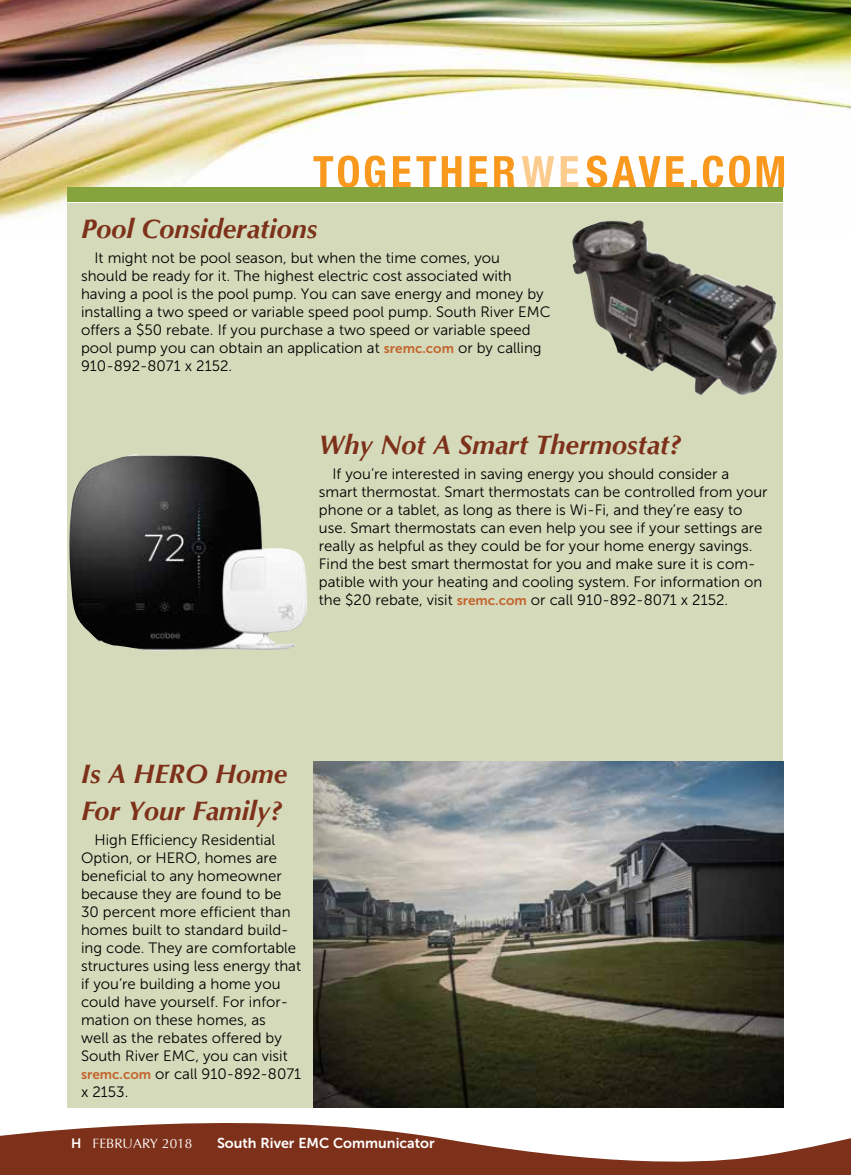
<style>
.page{position:relative;width:851px;height:1175px;background:#fff}
.page>*{position:absolute;margin:0;border:0;box-sizing:border-box;transform-origin:0 0}
.t1{font:italic 700 27px/37.5px "Optima";color:#7e311a}
.t2{font:15px/18px "Museo Sans 300";color:#000}
.t3{font:14.25px "Museo Sans 700";color:#fff}
.t4{font:13.5px "Optima";color:#fff}
.s1{font-family:"Museo Sans 700";font-size:13.5px;color:#c3632d}
.s2{font-family:"Museo Sans 700"}
</style>
<div class="page">
<svg style="left:0;top:1103px;width:850px;height:71px;fill:#7e311a"></svg>
<img style="left:0;top:0;width:850px;height:235px">
<svg style="left:313px;top:155px;width:46px;height:32px"></svg>
<svg style="left:365px;top:155px;width:20px;height:32px"></svg>
<svg style="left:393px;top:156px;width:17px;height:31px"></svg>
<svg style="left:416px;top:156px;width:45px;height:31px"></svg>
<svg style="left:469px;top:156px;width:18px;height:31px"></svg>
<svg style="left:494px;top:156px;width:21px;height:31px"></svg>
<svg style="left:522px;top:156px;width:32px;height:31px"></svg>
<svg style="left:560px;top:156px;width:18px;height:31px"></svg>
<svg style="left:586px;top:155px;width:74px;height:32px"></svg>
<svg style="left:666px;top:156px;width:17px;height:31px"></svg>
<div style="left:691px;top:180px;width:6px;height:7px;background:#f8991d"></div>
<svg style="left:702px;top:155px;width:21px;height:32px"></svg>
<svg style="left:729px;top:155px;width:21px;height:32px"></svg>
<svg style="left:756px;top:156px;width:28px;height:31px"></svg>
<div style="left:68px;top:187px;width:715px;height:15px;background:#86a43d"></div>
<div style="left:68px;top:203px;width:715px;height:904px;background:#d5dbba"></div>
<img style="left:67px;top:454px;width:241px;height:197px">
<img style="left:572px;top:220px;width:205px;height:175px">
<img style="left:313px;top:761px;width:470px;height:346px">
<h1 class="t1" style="left:81px;top:210px;width:238px">Pool Considerations</h1>
<p class="t2" style="left:81px;top:249px;width:471px;text-indent:14px">It might not be pool season, but when the time comes, you<br>should be ready for it. The highest electric cost associated with having a pool is the pool pump. You can save energy and money by installing a two speed or variable speed pool pump. South River EMC offers a $50 rebate. If you purchase a two speed or variable speed pool pump you can obtain an application at <span class="s1">sremc.com</span> or by calling 910-892-8071 x 2152.</p>
<h1 class="t1" style="left:319px;top:426px;width:364px">Why Not A Smart Thermostat?</h1>
<p class="t2" style="left:319px;top:465px;width:450px;text-indent:14px">If you’re interested in saving energy you should consider a smart thermostat. Smart thermostats can be controlled from your phone or a tablet, as long as there is Wi-Fi, and they’re easy to use. Smart thermostats can even help you see if your settings are really as helpful as they could be for your home energy savings.<br>Find the best smart thermostat for you and make sure it is com&shy;patible with your heating and cooling system. For information on the $20 rebate, visit <span class="s1">sremc.com</span> or call 910-892-8071 x 2152.</p>
<h1 class="t1" style="left:81px;top:755px;width:208px">Is A HERO Home<br>For Your Family?</h1>
<p class="t2" style="left:81px;top:831px;width:222px;text-indent:14px">High Efficiency Residential<br>Option, or HERO, homes are beneficial to any homeowner because they are found to be<br>30 percent more efficient than homes built to standard build&shy;ing code. They are comfortable structures using less energy that if you’re building a home you could have yourself. For infor&shy;mation on these homes, as<br>well as the rebates offered by<br>South River EMC, you can visit <span class="s1">sremc.com</span> or call 910-892-8071 x 2153.</p>
<p class="t4" style="left:71px;top:1135px;width:122px"><span class="s2">H</span> FEBRUARY 2018</p>
<p class="t3" style="left:217px;top:1135px;width:219px">South River EMC Communicator</p>
</div>
